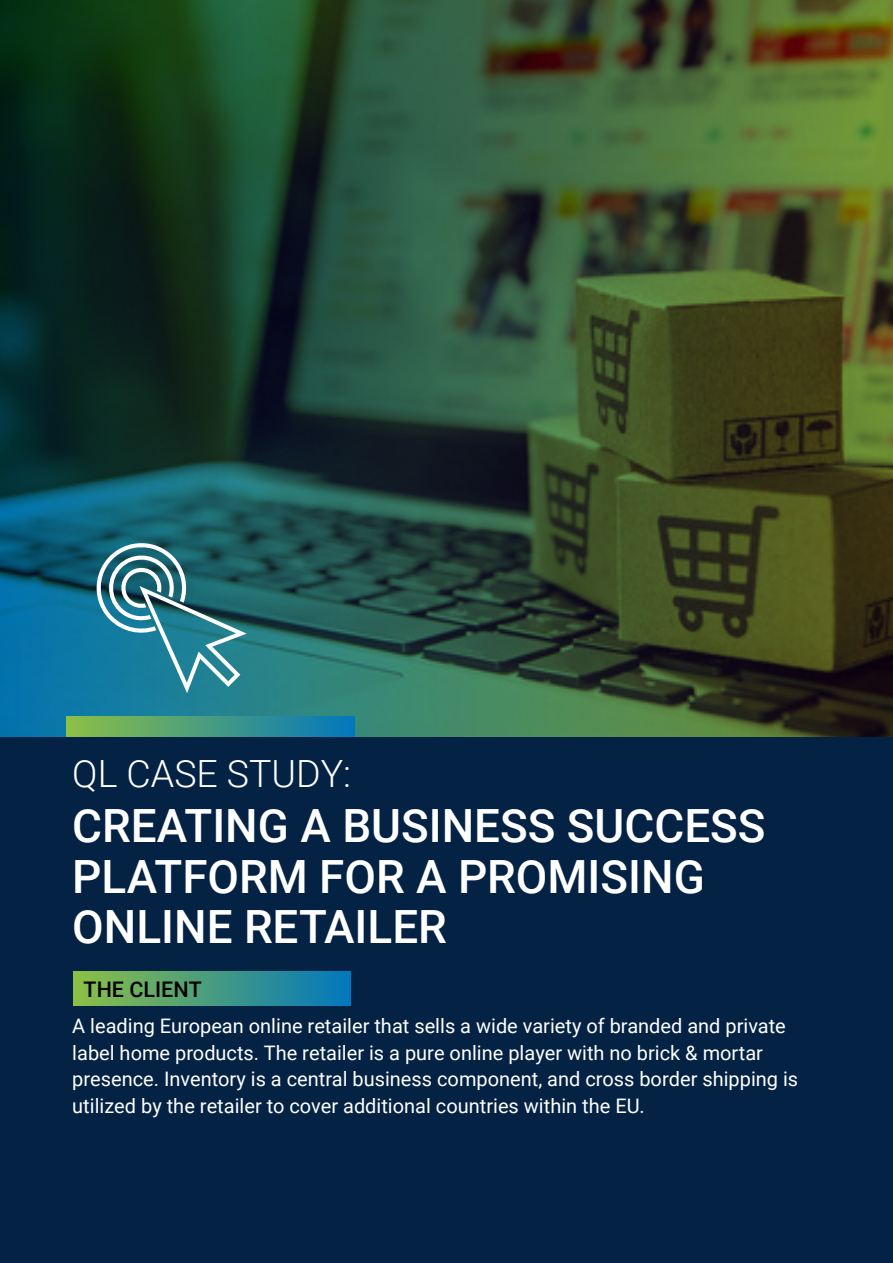
<style>
.page{position:relative;width:893px;height:1263px;background:#fff}
.page>*{position:absolute;margin:0;border:0;box-sizing:border-box;transform-origin:0 0}
.t1{font:500 45.9px/50.6px "Roboto";color:#fff}
.t2{font:300 37.5px "Roboto";color:#fff}
.t3{font:500 21.6px "Roboto";color:#000}
.t4{font:19.95px/26.7px "Roboto";color:#fff}
</style>
<div class="page">
<img style="left:0;top:0;width:893px;height:737px">
<div style="left:67px;top:716px;width:287px;height:25px;background:linear-gradient(to right,#8cbf45,#0277bd)"></div>
<div style="left:0;top:737px;width:893px;height:526px;background:#042244"></div>
<div style="left:74px;top:972px;width:276px;height:33px;background:linear-gradient(to right,#8cbf45,#0377bc)"></div>
<svg style="left:92px;top:539px;width:155px;height:154px;background:#3a8393"></svg>
<h2 class="t2" style="left:72px;top:748px;width:280px">QL CASE STUDY:</h2>
<h1 class="t1" style="left:72px;top:799px;width:695px">CREATING A BUSINESS SUCCESS<br>PLATFORM FOR A PROMISING<br>ONLINE RETAILER</h1>
<p class="t3" style="left:84px;top:974px;width:120px">THE CLIENT</p>
<p class="t4" style="left:72px;top:1012px;width:727px">A leading European online retailer that sells a wide variety of branded and private label home products. The retailer is a pure online player with no brick &amp; mortar presence. Inventory is a central business component, and cross border shipping is utilized by the retailer to cover additional countries within the EU.</p>
</div>
